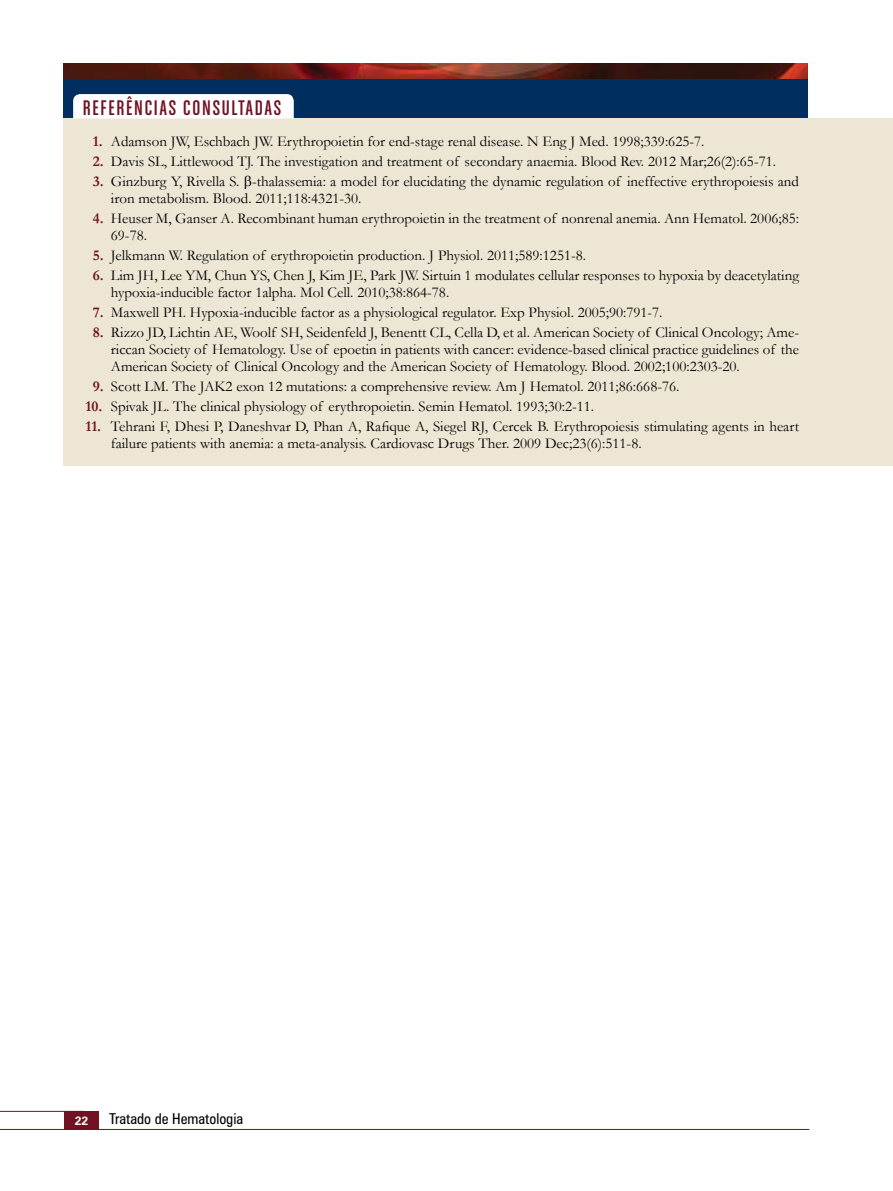
<style>
.page{position:relative;width:893px;height:1191px;background:#fff}
.page>*{position:absolute;margin:0;border:0;box-sizing:border-box;transform-origin:0 0}
.t1{font:22.5px "Chalet Comprime Cologne Eighty";letter-spacing:.08em;color:#721122}
.t2{font:15px/17.2px "Garamond";color:#000}
.t3{font:condensed 15px "Zurich BT";color:#000}
.t4{font:700 12px "Zurich BT";color:#fff}
.s1{font-weight:700;color:#721122}
</style>
<div class="page">
<div style="left:64px;top:1111px;width:34px;height:18px;background:#721122"></div>
<hr style="left:0;top:1129px;width:809px;height:1px;background:#721122">
<hr style="left:0;top:1111px;width:85px;height:1px;background:#721122">
<div style="left:63px;top:118px;width:830px;height:347px;background:#ede6d5"></div>
<img style="left:63px;top:64px;width:745px;height:16px">
<div style="left:63px;top:80px;width:745px;height:38px;background:#002f5f"></div>
<div style="left:73px;top:94px;width:221px;height:24px;background:#fff"></div>
<h1 class="t1" style="left:83px;top:95px;width:200px">REFERÊNCIAS CONSULTADAS</h1>
<p class="t2" style="left:93px;top:132px;width:613px"><span class="s1">1.</span> Adamson JW, Eschbach JW. Erythropoietin for end-stage renal disease. N Eng J Med. 1998;339:625-7.</p>
<p class="t2" style="left:93px;top:152px;width:685px"><span class="s1">2.</span> Davis SL, Littlewood TJ. The investigation and treatment of secondary anaemia. Blood Rev. 2012 Mar;26(2):65-71.</p>
<p class="t2" style="left:111px;top:172px;width:690px;text-indent:-18px"><span class="s1">3.</span> Ginzburg Y, Rivella S. -thalassemia: a model for elucidating the dynamic regulation of ineffective erythropoiesis and iron metabolism. Blood. 2011;118:4321-30.</p>
<p class="t2" style="left:111px;top:209px;width:690px;text-indent:-18px"><span class="s1">4.</span> Heuser M, Ganser A. Recombinant human erythropoietin in the treatment of nonrenal anemia. Ann Hematol. 2006;85:<br>69-78.</p>
<p class="t2" style="left:93px;top:246px;width:495px"><span class="s1">5.</span> Jelkmann W. Regulation of erythropoietin production. J Physiol. 2011;589:1251-8.</p>
<p class="t2" style="left:111px;top:266px;width:690px;text-indent:-18px"><span class="s1">6.</span> Lim JH, Lee YM, Chun YS, Chen J, Kim JE, Park JW. Sirtuin 1 modulates cellular responses to hypoxia by deacetylating hypoxia-inducible factor 1alpha. Mol Cell. 2010;38:864-78.</p>
<p class="t2" style="left:93px;top:303px;width:571px"><span class="s1">7.</span> Maxwell PH. Hypoxia-inducible factor as a physiological regulator. Exp Physiol. 2005;90:791-7.</p>
<p class="t2" style="left:111px;top:323px;width:690px;text-align:justify;text-indent:-18px"><span class="s1">8.</span> Rizzo JD, Lichtin AE, Woolf SH, Seidenfeld J, Benentt CL, Cella D, et al. American Society of Clinical Oncology; Ame&shy;riccan Society of Hematology. Use of epoetin in patients with cancer: evidence-based clinical practice guidelines of the American Society of Clinical Oncology and the American Society of Hematology. Blood. 2002;100:2303-20.</p>
<p class="t2" style="left:93px;top:377px;width:588px"><span class="s1">9.</span> Scott LM. The JAK2 exon 12 mutations: a comprehensive review. Am J Hematol. 2011;86:668-76.</p>
<p class="t2" style="left:85px;top:397px;width:510px"><span class="s1">10.</span> Spivak JL. The clinical physiology of erythropoietin. Semin Hematol. 1993;30:2-11.</p>
<p class="t2" style="left:111px;top:417px;width:690px;text-indent:-26px"><span class="s1">11.</span> Tehrani F, Dhesi P, Daneshvar D, Phan A, Rafique A, Siegel RJ, Cercek B. Erythropoiesis stimulating agents in heart failure patients with anemia: a meta-analysis. Cardiovasc Drugs Ther. 2009 Dec;23(6):511-8.</p>
<p class="t4" style="left:75px;top:1113px;width:15px">22</p>
<p class="t3" style="left:109px;top:1110px;width:136px">Tratado de Hematologia</p>
</div>
